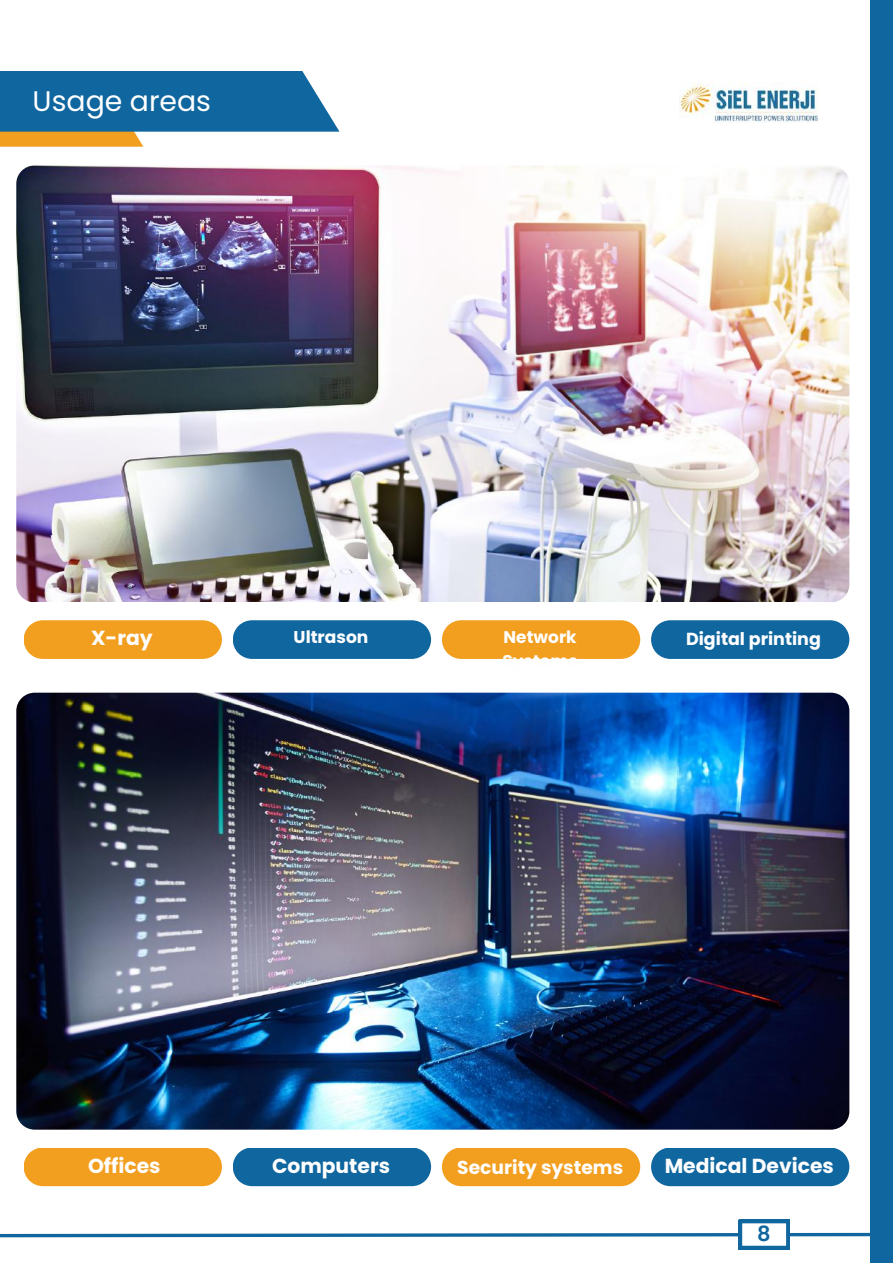
<style>
.page{position:relative;width:893px;height:1264px;background:#fff}
.page>*{position:absolute;margin:0;border:0;box-sizing:border-box;transform-origin:0 0}
.t1{font:28.35px "Poppins";color:#fff}
.t2{font:600 21px "Poppins";color:#10669f}
.t3{font:700 20.25px "Poppins";color:#fefefe}
.t4{font:700 18.75px "Poppins";color:#fefefe}
.t5{font:700 17.4px "Poppins";color:#fefefe}
.t6{font:700 17.1px "Poppins";color:#fefefe}
.t7{font:700 16.95px/23.5px "Poppins";color:#fefefe}
</style>
<div class="page">
<svg style="left:0;top:1219px;width:869px;height:30px"></svg>
<img style="left:679px;top:82px;width:139px;height:41px">
<svg style="left:0;top:71px;width:339px;height:76px"></svg>
<div style="left:24px;top:1148px;width:198px;height:38px;background:#f29e1e"></div>
<img style="left:16px;top:692px;width:833px;height:437px;border-radius:18px">
<div style="left:233px;top:1148px;width:198px;height:38px;background:#10669f"></div>
<div style="left:442px;top:1148px;width:198px;height:38px;background:#f29e1e"></div>
<div style="left:651px;top:1148px;width:198px;height:38px;background:#10669f"></div>
<svg style="left:24px;top:620px;width:198px;height:39px;background:#f2a228"></svg>
<img style="left:16px;top:165px;width:833px;height:437px;border-radius:18px">
<svg style="left:233px;top:620px;width:198px;height:39px;background:#1b6da3"></svg>
<svg style="left:442px;top:620px;width:198px;height:39px;background:#f2a228"></svg>
<svg style="left:651px;top:620px;width:198px;height:39px;background:#1b6da3"></svg>
<div style="left:869px;top:0;width:23px;height:1262px;background:#10669f"></div>
<h1 class="t1" style="left:33px;top:81px;width:180px">Usage areas</h1>
<p class="t3" style="left:91px;top:624px;width:63px">X-ray</p>
<p class="t6" style="left:293px;top:625px;width:76px">Ultrason</p>
<p class="t7" style="left:502px;top:625px;width:77px">Network<br>Systems</p>
<p class="t5" style="left:686px;top:626px;width:136px">Digital printing</p>
<p class="t3" style="left:88px;top:1151px;width:74px">Offices</p>
<p class="t3" style="left:272px;top:1151px;width:119px">Computers</p>
<p class="t4" style="left:457px;top:1154px;width:167px">Security systems</p>
<p class="t3" style="left:664px;top:1151px;width:171px">Medical Devices</p>
<p class="t2" style="left:757px;top:1219px;width:15px">8</p>
</div>
